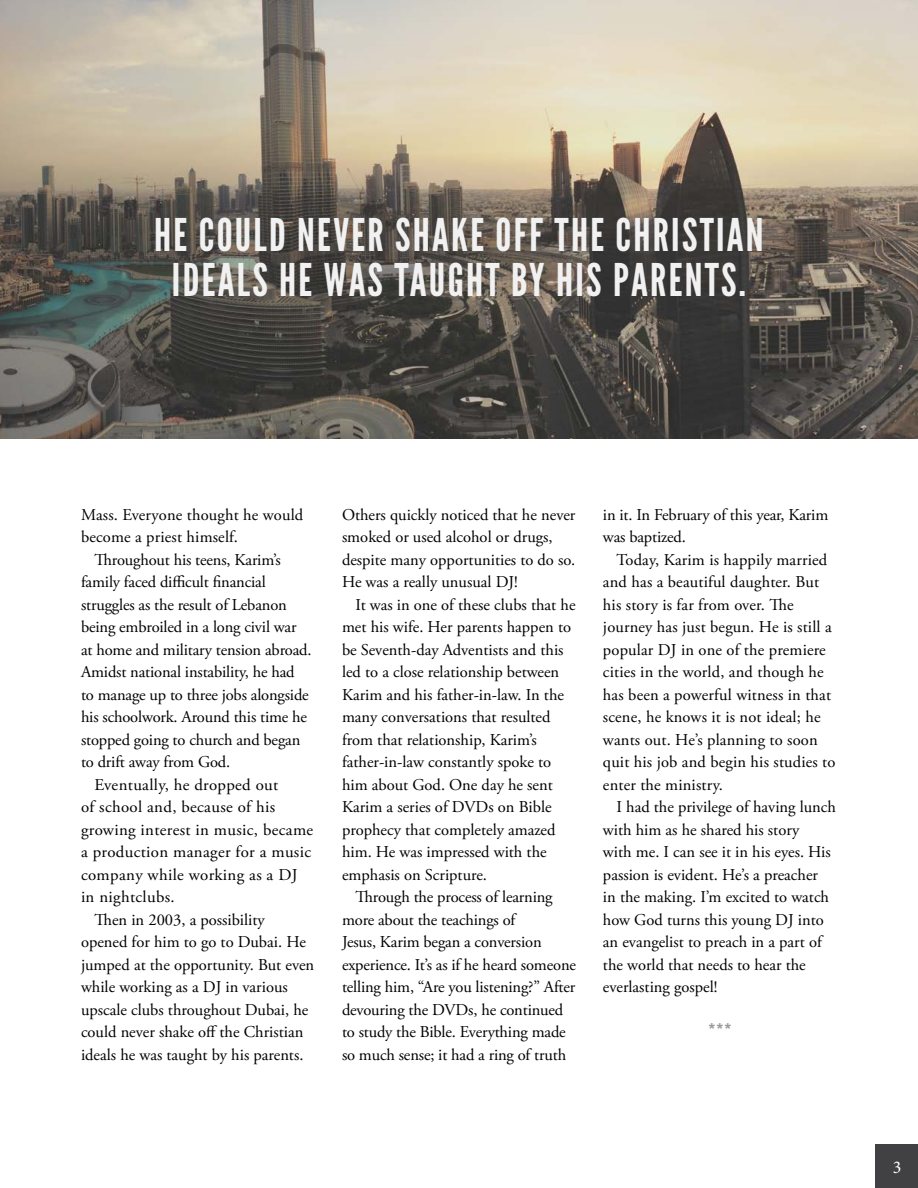
<style>
.page{position:relative;width:918px;height:1188px;background:#fff}
.page>*{position:absolute;margin:0;border:0;box-sizing:border-box;transform-origin:0 0}
.t1{font:45px/45px "League Gothic";letter-spacing:.05em;color:#f1f1f2;text-align:center}
.t2{font:18px "Minion Pro";color:#fff}
.t3{font:16.5px/22.5px "Adobe Garamond Pro";color:#000}
.t4{font:16.5px "Adobe Garamond Pro";letter-spacing:.02em;color:#000}
.t5{font:700 16.5px "Arial";color:#939598}
</style>
<div class="page">
<img style="left:0;top:0;width:918px;height:438px">
<div style="left:876px;top:1145px;width:42px;height:43px;background:#414042"></div>
<h1 class="t1" style="left:154px;top:213px;width:611px">HE COULD NEVER SHAKE OFF THE CHRISTIAN<br>IDEALS HE WAS TAUGHT BY HIS PARENTS.</h1>
<p class="t3" style="left:81px;top:504px;width:224px">Mass. Everyone thought he would become a priest himself.</p>
<p class="t3" style="left:94px;top:549px;width:188px">Throughout his teens, Karim’s</p>
<p class="t3" style="left:81px;top:571px;width:186px">family faced difficult financial</p>
<p class="t3" style="left:81px;top:594px;width:207px">struggles as the result of Lebanon</p>
<p class="t3" style="left:81px;top:616px;width:217px">being embroiled in a long civil war</p>
<p class="t3" style="left:81px;top:639px;width:232px">at home and military tension abroad.</p>
<p class="t3" style="left:81px;top:661px;width:215px">Amidst national instability, he had</p>
<p class="t3" style="left:81px;top:684px;width:229px">to manage up to three jobs alongside</p>
<p class="t3" style="left:81px;top:706px;width:228px">his schoolwork. Around this time he</p>
<p class="t3" style="left:81px;top:729px;width:221px">stopped going to church and began</p>
<p class="t3" style="left:81px;top:751px;width:151px">to drift away from God.</p>
<p class="t4" style="left:94px;top:774px;width:185px">Eventually, he dropped out</p>
<p class="t3" style="left:81px;top:796px;width:196px">of school and, because of his</p>
<p class="t3" style="left:81px;top:819px;width:234px">growing interest in music, became</p>
<p class="t4" style="left:81px;top:842px;width:232px">a production manager for a music</p>
<p class="t3" style="left:81px;top:864px;width:218px">company while working as a DJ</p>
<p class="t3" style="left:81px;top:886px;width:95px">in nightclubs.</p>
<p class="t3" style="left:94px;top:909px;width:172px">Then in 2003, a possibility</p>
<p class="t3" style="left:81px;top:931px;width:226px">opened for him to go to Dubai. He</p>
<p class="t3" style="left:81px;top:954px;width:235px">jumped at the opportunity. But even</p>
<p class="t3" style="left:81px;top:976px;width:208px">while working as a DJ in various</p>
<p class="t3" style="left:81px;top:999px;width:229px">upscale clubs throughout Dubai, he</p>
<p class="t3" style="left:81px;top:1021px;width:224px">could never shake off the Christian</p>
<p class="t3" style="left:81px;top:1044px;width:224px">ideals he was taught by his parents.</p>
<p class="t3" style="left:342px;top:504px;width:235px">Others quickly noticed that he never smoked or used alcohol or drugs, despite many opportunities to do so.<br>He was a really unusual DJ!</p>
<p class="t3" style="left:342px;top:594px;width:235px;text-indent:13px">It was in one of these clubs that he met his wife. Her parents happen to be Seventh-day Adventists and this led to a close relationship between<br>Karim and his father-in-law. In the many conversations that resulted from that relationship, Karim’s father-in-law constantly spoke to him about God. One day he sent<br>Karim a series of DVDs on Bible prophecy that completely amazed him. He was impressed with the emphasis on Scripture.</p>
<p class="t3" style="left:342px;top:886px;width:236px;text-indent:13px">Through the process of learning more about the teachings of<br>Jesus, Karim began a conversion experience. It’s as if he heard someone telling him, “Are you listening?” After devouring the DVDs, he continued to study the Bible. Everything made so much sense; it had a ring of truth</p>
<p class="t3" style="left:603px;top:504px;width:227px">in it. In February of this year, Karim was baptized.</p>
<p class="t3" style="left:603px;top:549px;width:234px;text-indent:13px">Today, Karim is happily married and has a beautiful daughter. But his story is far from over. The journey has just begun. He is still a popular DJ in one of the premiere cities in the world, and though he has been a powerful witness in that scene, he knows it is not ideal; he wants out. He’s planning to soon quit his job and begin his studies to enter the ministry.</p>
<p class="t3" style="left:603px;top:796px;width:235px;text-indent:13px">I had the privilege of having lunch with him as he shared his story<br>with me. I can see it in his eyes. His passion is evident. He’s a preacher<br>in the making. I’m excited to watch how God turns this young DJ into an evangelist to preach in a part of the world that needs to hear the everlasting gospel!</p>
<p class="t5" style="left:709px;top:1018px;width:24px">***</p>
<p class="t2" style="left:893px;top:1155px;width:10px">3</p>
</div>
